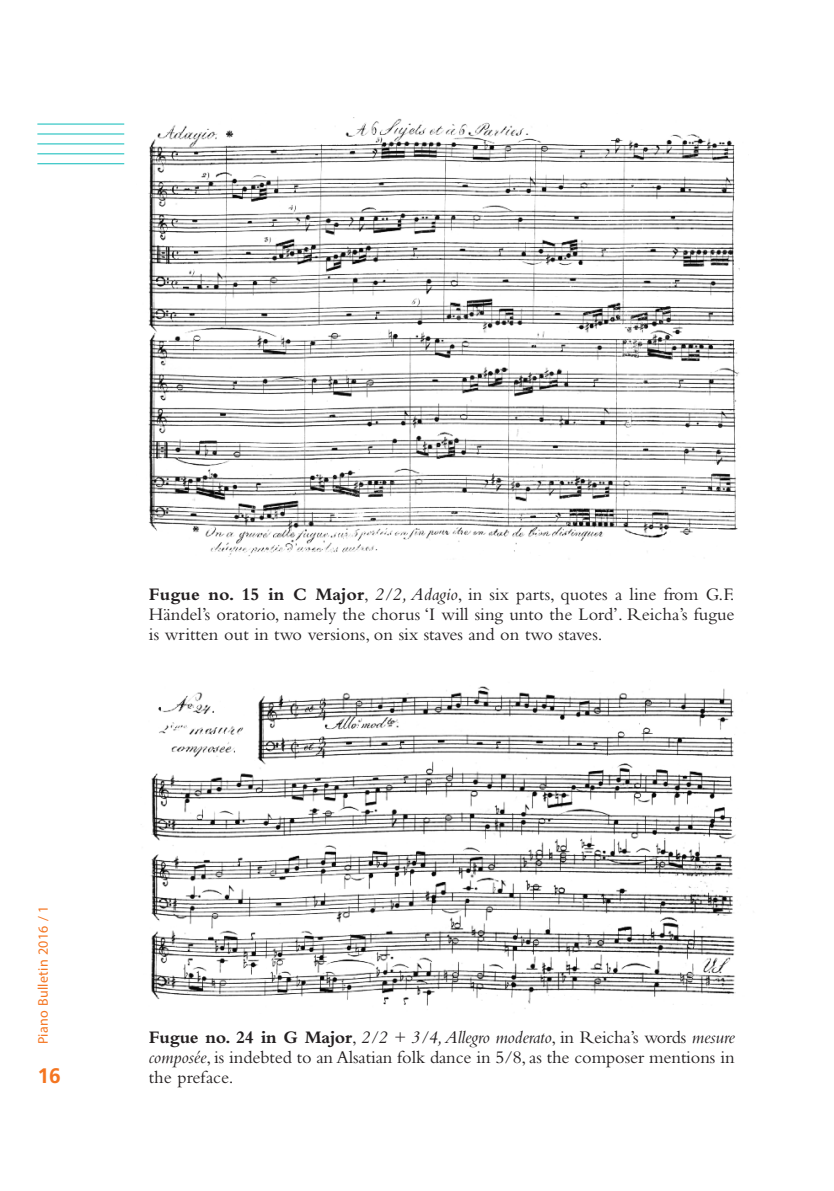
<style>
.page{position:relative;width:834px;height:1191px;background:#fff}
.page>*{position:absolute;margin:0;border:0;box-sizing:border-box;transform-origin:0 0}
.t1{font:700 21px "Frutiger";color:#f47521}
.t2{font:18.38px/20.1px "Bembo";color:#231f20;text-align:justify}
.t3{font:14px "Myriad Pro";letter-spacing:.025em;color:#f47521}
.s1{font-weight:700}
.s2{font-style:italic}
</style>
<div class="page">
<hr style="left:833px;top:845px;width:1px;height:346px;background:#c3e6e7">
<hr style="left:37px;top:124px;width:87px;height:1px;background:#08bab9">
<hr style="left:37px;top:133px;width:87px;height:1px;background:#08bab9">
<hr style="left:37px;top:143px;width:87px;height:1px;background:#08bab9">
<hr style="left:37px;top:153px;width:87px;height:1px;background:#08bab9">
<hr style="left:37px;top:163px;width:87px;height:1px;background:#08bab9">
<img style="left:150px;top:671px;width:586px;height:338px">
<img style="left:148px;top:117px;width:592px;height:440px">
<p class="t2" style="left:149px;top:586px;width:587px"><span class="s1">Fugue no. 15 in C Major</span>, <span class="s2">2/2, Adagio</span>, in six parts, quotes a line from G.F.<br>Händel’s oratorio, namely the chorus ‘I will sing unto the Lord’. Reicha’s fugue is written out in two versions, on six staves and on two staves.</p>
<p class="t3" style="left:38px;top:1044px;width:140px;rotate:-90deg">Piano Bulletin 2016 / 1</p>
<p class="t1" style="left:37px;top:1066px;width:25px">16</p>
<p class="t2" style="left:149px;top:1029px;width:587px"><span class="s1">Fugue no. 24 in G Major</span>, <span class="s2">2/2 + 3/4,Allegro moderato</span>, in Reicha’s words <span class="s2">mesure composée</span>, is indebted to an Alsatian folk dance in 5/8, as the composer mentions in the preface.</p>
</div>
